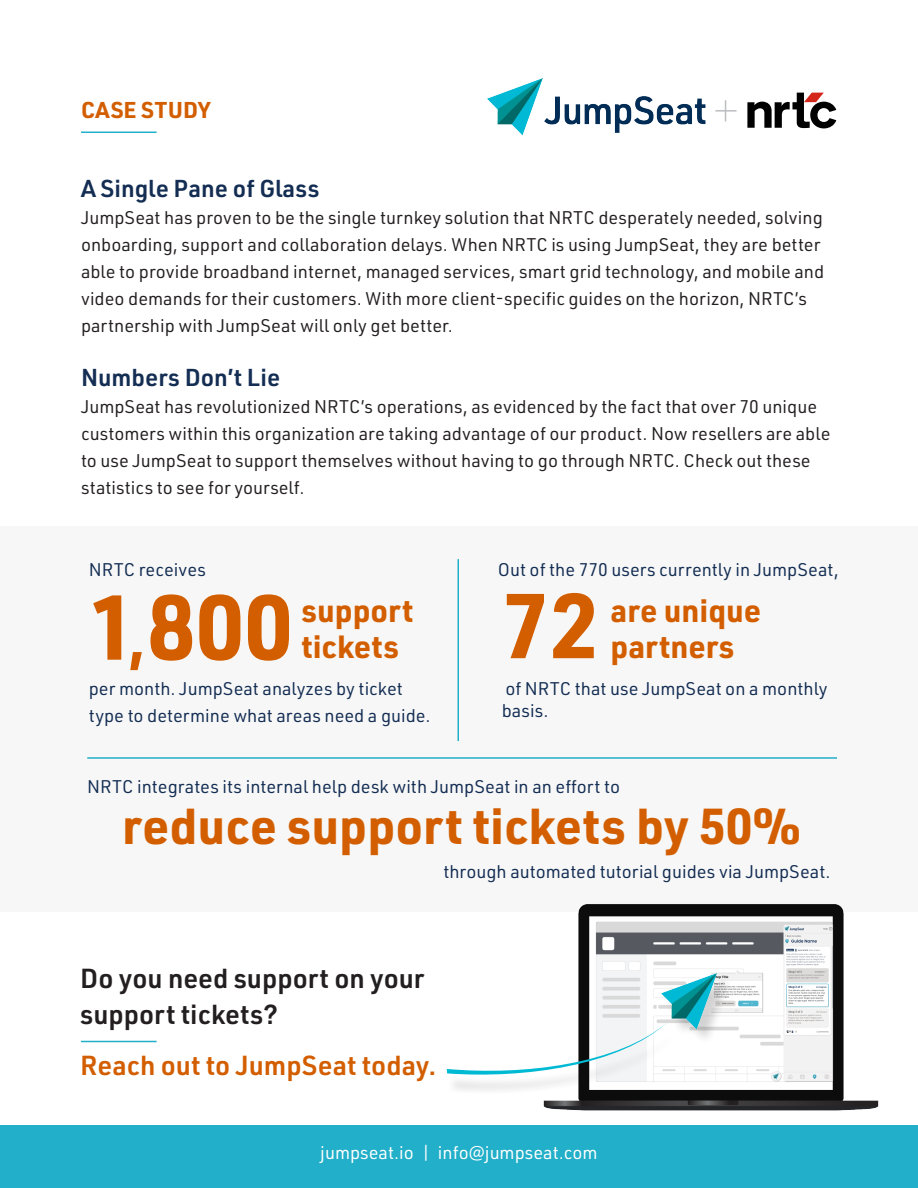
<style>
.page{position:relative;width:918px;height:1188px;background:#fff}
.page>*{position:absolute;margin:0;border:0;box-sizing:border-box;transform-origin:0 0}
.t1{font:700 90px "URWDIN";color:#d35e00}
.t2{font:700 49.5px "URWDIN";color:#d35e00}
.t3{font:700 31.5px/36px "URWDIN";color:#d35e00}
.t4{font:600 27px/51px "URWDIN";color:#d35e00}
.t5{font:600 27px "URWDIN";color:#231f20}
.t6{font:600 24px "URWDIN";color:#132d53}
.t7{font:700 22.5px "URWDIN";letter-spacing:.02em;color:#d35e00}
.t8{font:18px/27px "URWDIN";color:#231f20}
.t9{font:18px/27px "URWDIN";color:#132d53}
.t10{font:18px "URWDIN";color:#fff}
.s1{font-size:55.5px}
.s2{color:#231f20}
</style>
<div class="page">
<div style="left:0;top:526px;width:918px;height:386px;background:#f7f7f7"></div>
<div style="left:0;top:1125px;width:918px;height:63px;background:#22afc9"></div>
<hr style="left:87px;top:757px;width:750px;height:2px;background:#22afc9">
<hr style="left:458px;top:559px;width:1px;height:182px;background:#22afc9">
<img style="left:487px;top:79px;width:218px;height:56px">
<svg style="left:747px;top:93px;width:89px;height:35px"></svg>
<svg style="left:725px;top:100px;width:1px;height:21px"></svg>
<hr style="left:715px;top:110px;width:22px;height:2px;background:#bcbdc0">
<img style="left:543px;top:904px;width:336px;height:207px">
<div style="left:664px;top:976px;width:69px;height:69px;background:#231f20;opacity:.2"></div>
<img style="left:661px;top:973px;width:63px;height:57px">
<div style="left:446px;top:1031px;width:233px;height:65px;background:#231f20;opacity:.2"></div>
<svg style="left:447px;top:1023px;width:220px;height:56px"></svg>
<hr style="left:81px;top:132px;width:76px;height:1px;background:#22afc9">
<hr style="left:81px;top:1041px;width:76px;height:1px;background:#22afc9">
<p class="t7" style="left:81px;top:94px;width:131px">CASE STUDY</p>
<p class="t6" style="left:81px;top:173px;width:240px">A Single Pane of Glass</p>
<p class="t8" style="left:81px;top:204px;width:745px">JumpSeat has proven to be the single turnkey solution that NRTC desperately needed, solving onboarding, support and collaboration delays. When NRTC is using JumpSeat, they are better able to provide broadband internet, managed services, smart grid technology, and mobile and video demands for their customers. With more client-specific guides on the horizon, NRTC’s partnership with JumpSeat will only get better.</p>
<p class="t6" style="left:81px;top:362px;width:201px">Numbers Don’t Lie</p>
<p class="t8" style="left:81px;top:393px;width:751px">JumpSeat has revolutionized NRTC’s operations, as evidenced by the fact that over 70 unique customers within this organization are taking advantage of our product. Now resellers are able to use JumpSeat to support themselves without having to go through NRTC. Check out these statistics to see for yourself.</p>
<p class="t9" style="left:89px;top:555px;width:119px">NRTC receives</p>
<p class="t9" style="left:498px;top:555px;width:342px">Out of the 770 users currently in JumpSeat,</p>
<p class="t1" style="left:89px;top:566px;width:205px">1<span class="s1">,</span>800</p>
<p class="t1" style="left:502px;top:564px;width:99px">72</p>
<p class="t9" style="left:502px;top:677px;width:327px;line-height:22.5px">of NRTC that use JumpSeat on a monthly basis.</p>
<p class="t3" style="left:610px;top:592px;width:152px">are unique</p>
<p class="t3" style="left:610px;top:628px;width:126px">partners</p>
<p class="t3" style="left:302px;top:592px;width:113px">support tickets</p>
<p class="t9" style="left:89px;top:674px;width:343px">per month. JumpSeat analyzes by ticket type to determine what areas need a guide.</p>
<p class="t9" style="left:87px;top:772px;width:534px">NRTC integrates its internal help desk with JumpSeat in an effort to</p>
<p class="t2" style="left:122px;top:793px;width:680px">reduce support tickets by 50%</p>
<p class="t9" style="left:443px;top:858px;width:389px">through automated tutorial guides via JumpSeat.</p>
<p class="t5" style="left:80px;top:960px;width:346px">Do you need support on your</p>
<p class="t4" style="left:80px;top:987px;width:357px"><span class="s2">support tickets?<br></span>Reach out to JumpSeat today.</p>
<p class="t10" style="left:320px;top:1141px;width:279px">jumpseat.io | info@jumpseat.com</p>
</div>
